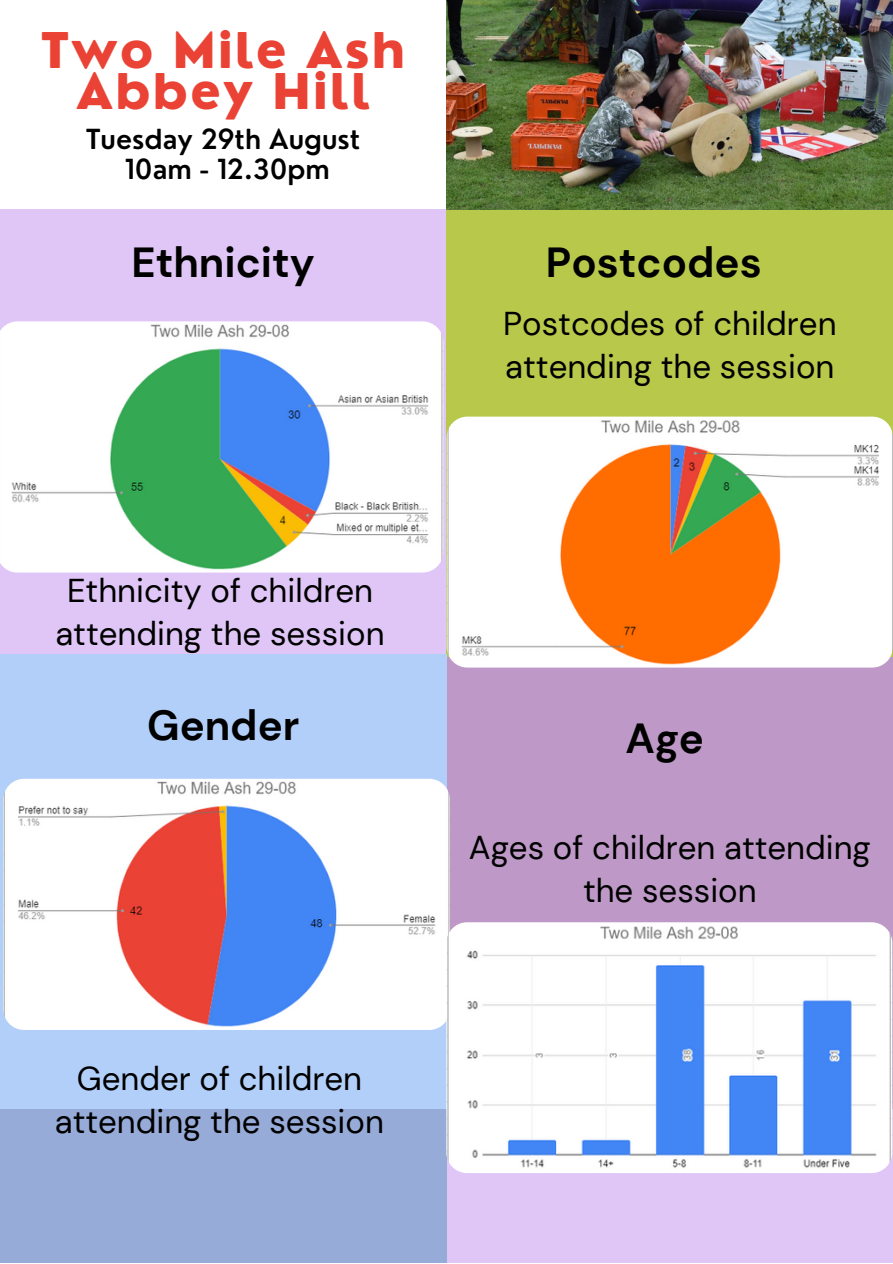
<style>
.page{position:relative;width:893px;height:1264px;background:#fff}
.page>*{position:absolute;margin:0;border:0;box-sizing:border-box;transform-origin:0 0}
.t1{font:800 48px/40.5px "Nourd";letter-spacing:.035em;color:#ea4335;text-align:center}
.t2{font:700 42px "DM Sans";color:#000}
.t3{font:33px/42.8px "DM Sans";color:#000;text-align:center}
.t4{font:600 27px "Nourd";color:#000001}
</style>
<div class="page">
<div style="left:0;top:209px;width:446px;height:445px;background:#dfc6f6"></div>
<div style="left:446px;top:209px;width:446px;height:448px;background:#b7c84a"></div>
<div style="left:446px;top:657px;width:446px;height:605px;background:#be99c7"></div>
<div style="left:0;top:654px;width:446px;height:608px;background:#b2cff9"></div>
<img style="left:446px;top:0;width:446px;height:210px">
<div style="left:446px;top:1109px;width:446px;height:153px;background:#dfc6f6"></div>
<div style="left:0;top:1109px;width:446px;height:153px;background:#97abd8"></div>
<img style="left:0;top:321px;width:443px;height:251px">
<img style="left:446px;top:416px;width:446px;height:251px;border-radius:21px">
<img style="left:3px;top:778px;width:447px;height:252px;border-radius:21px">
<img style="left:446px;top:922px;width:446px;height:251px;border-radius:21px">
<p class="t1" style="left:41px;top:30px;width:366px">Two Mile Ash<br>Abbey Hill</p>
<p class="t4" style="left:86px;top:122px;width:276px">Tuesday 29th August</p>
<p class="t4" style="left:125px;top:152px;width:207px">10am - 12.30pm</p>
<p class="t2" style="left:131px;top:235px;width:185px">Ethnicity</p>
<p class="t2" style="left:546px;top:235px;width:217px">Postcodes</p>
<p class="t3" style="left:503px;top:302px;width:335px;text-align:left">Postcodes of children attending the session</p>
<p class="t3" style="left:55px;top:570px;width:330px">Ethnicity of children attending the session</p>
<p class="t2" style="left:147px;top:698px;width:154px">Gender</p>
<p class="t3" style="left:55px;top:1057px;width:330px">Gender of children attending the session</p>
<p class="t2" style="left:625px;top:711px;width:80px">Age</p>
<p class="t3" style="left:469px;top:826px;width:403px">Ages of children attending the session</p>
</div>
